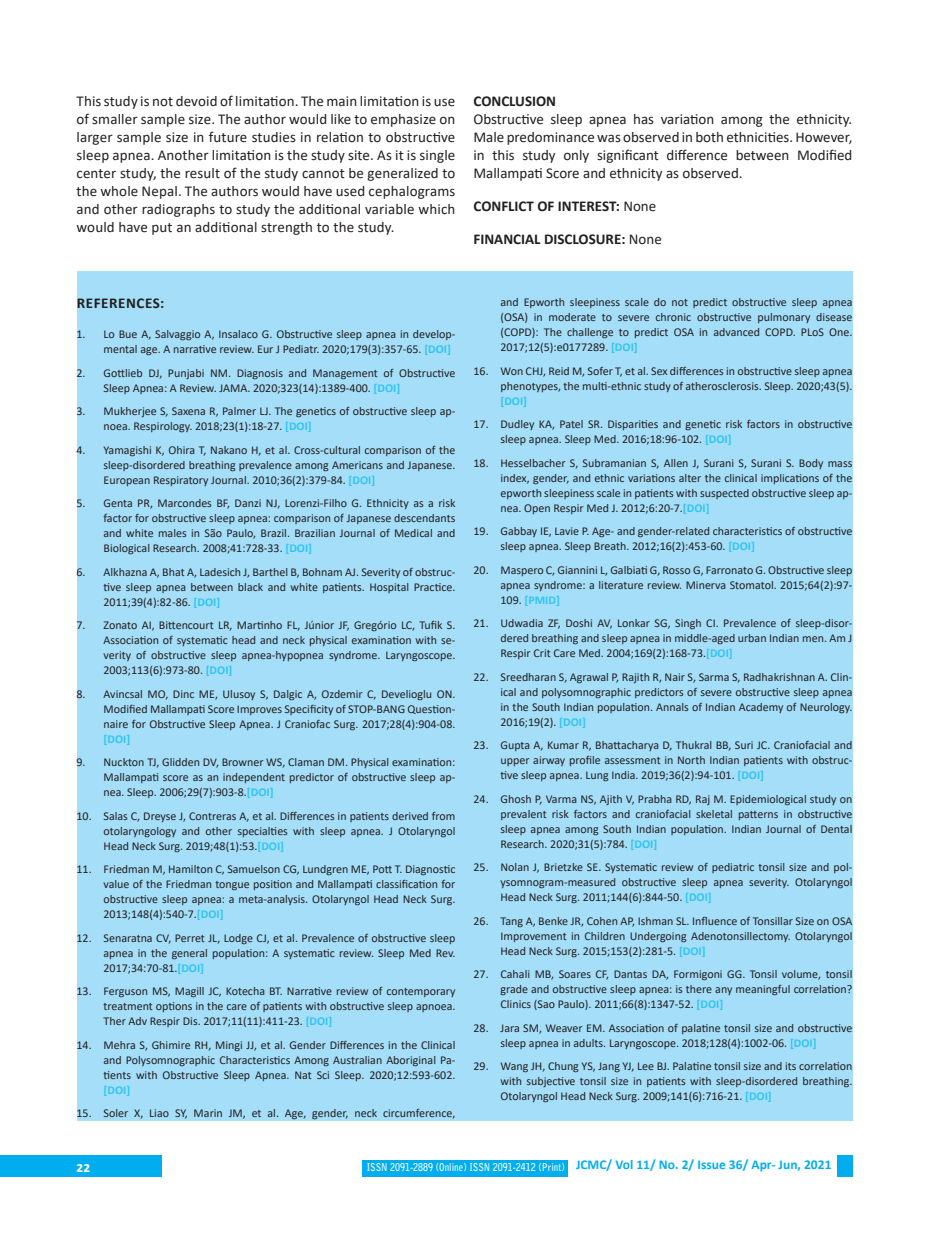
<style>
.page{position:relative;width:929px;height:1253px;background:#fff}
.page>*{position:absolute;margin:0;border:0;box-sizing:border-box;transform-origin:0 0}
.Body_Text_Indent{font:15px/18px "Calibri";color:#231f20;text-align:justify}
.Body_Text_Indent-2{font:700 15px "Calibri";color:#231f20}
.Body_Text_Indent-3{font:700 15px "Calibri";letter-spacing:.04em;color:#231f20}
.t1{font:700 15px "Calibri";color:#fff}
.t2{font:12px/15px "Calibri";color:#231f20;text-align:justify}
.t3{font:700 10.8px "Bell Gothic Std";color:#fff;scale:.83 1}
.s1{font-weight:400}
.s2{font-weight:700;color:#30c5f3}
</style>
<div class="page">
<div style="left:837px;top:1155px;width:15px;height:21px;background:#00aeef"></div>
<div style="left:0;top:1155px;width:162px;height:21px;background:#00aeef"></div>
<div style="left:362px;top:1160px;width:205px;height:16px;background:#00aeef"></div>
<div style="left:77px;top:271px;width:775px;height:850px;background:#a4def8"></div>
<p class="Body_Text_Indent" style="left:77px;top:91px;width:380px">This study is not devoid of limitation. The main limitation is use of smaller sample size. The author would like to emphasize on larger sample size in future studies in relation to obstructive sleep apnea. Another limitation is the study site. As it is single center study, the result of the study cannot be generalized to the whole Nepal. The authors would have used cephalograms and other radiographs to study the additional variable which would have put an additional strength to the study.</p>
<p class="Body_Text_Indent-2" style="left:473px;top:90px;width:84px">CONCLUSION</p>
<p class="Body_Text_Indent" style="left:473px;top:109px;width:380px">Obstructive sleep apnea has variation among the ethnicity.<br>Male predominance was observed in both ethnicities. However, in this study only significant difference between Modified Mallampati Score and ethnicity as observed.</p>
<p class="Body_Text_Indent-2" style="left:473px;top:195px;width:184px">CONFLICT OF INTEREST: <span class="s1">None</span></p>
<p class="Body_Text_Indent-2" style="left:473px;top:228px;width:190px">FINANCIAL DISCLOSURE: <span class="s1">None</span></p>
<p class="Body_Text_Indent-3" style="left:77px;top:293px;width:89px">REFERENCES:</p>
<p class="t2" style="left:104px;top:326px;width:353px;text-indent:-27px">1. Lo Bue A, Salvaggio A, Insalaco G. Obstructive sleep apnea in develop&shy;mental age. A narrative review. Eur J Pediatr. 2020;179(3):357-65. <span class="s2">[DOI]</span></p>
<p class="t2" style="left:104px;top:365px;width:353px;text-indent:-27px">2. Gottlieb DJ, Punjabi NM. Diagnosis and Management of Obstructive<br>Sleep Apnea: A Review. JAMA. 2020;323(14):1389-400. <span class="s2">[DOI]</span></p>
<p class="t2" style="left:104px;top:403px;width:353px;text-indent:-27px">3. Mukherjee S, Saxena R, Palmer LJ. The genetics of obstructive sleep ap&shy;noea. Respirology. 2018;23(1):18-27. <span class="s2">[DOI]</span></p>
<p class="t2" style="left:104px;top:442px;width:353px;text-indent:-27px">4. Yamagishi K, Ohira T, Nakano H, et al. Cross-cultural comparison of the sleep-disordered breathing prevalence among Americans and Japanese.<br>European Respiratory Journal. 2010;36(2):379-84. <span class="s2">[DOI]</span></p>
<p class="t2" style="left:104px;top:495px;width:353px;text-indent:-27px">5. Genta PR, Marcondes BF, Danzi NJ, Lorenzi-Filho G. Ethnicity as a risk factor for obstructive sleep apnea: comparison of Japanese descendants and white males in São Paulo, Brazil. Brazilian Journal of Medical and Biological Research. 2008;41:728-33. <span class="s2">[DOI]</span></p>
<p class="t2" style="left:104px;top:564px;width:353px;text-indent:-27px">6. Alkhazna A, Bhat A, Ladesich J, Barthel B, Bohnam AJ. Severity of obstruc&shy;tive sleep apnea between black and white patients. Hospital Practice.<br>2011;39(4):82-86. <span class="s2">[DOI]</span></p>
<p class="t2" style="left:104px;top:617px;width:353px;text-indent:-27px">7. Zonato AI, Bittencourt LR, Martinho FL, Júnior JF, Gregório LC, Tufik S.<br>Association of systematic head and neck physical examination with se&shy;verity of obstructive sleep apnea-hypopnea syndrome. Laryngoscope.<br>2003;113(6):973-80. <span class="s2">[DOI]</span></p>
<p class="t2" style="left:104px;top:686px;width:353px;text-indent:-27px">8. Avincsal MO, Dinc ME, Ulusoy S, Dalgic A, Ozdemir C, Develioglu ON.<br>Modified Mallampati Score Improves Specificity of STOP-BANG Question&shy;naire for Obstructive Sleep Apnea. J Craniofac Surg. 2017;28(4):904-08. <span class="s2">[DOI]</span></p>
<p class="t2" style="left:104px;top:754px;width:353px;text-indent:-27px">9. Nuckton TJ, Glidden DV, Browner WS, Claman DM. Physical examination:<br>Mallampati score as an independent predictor of obstructive sleep ap&shy;nea. Sleep. 2006;29(7):903-8.<span class="s2">[DOI]</span></p>
<p class="t2" style="left:104px;top:808px;width:353px;text-indent:-27px">10. Salas C, Dreyse J, Contreras A, et al. Differences in patients derived from otolaryngology and other specialties with sleep apnea. J Otolaryngol Head Neck Surg. 2019;48(1):53.<span class="s2">[DOI]</span></p>
<p class="t2" style="left:104px;top:861px;width:353px;text-indent:-27px">11. Friedman M, Hamilton C, Samuelson CG, Lundgren ME, Pott T. Diagnostic value of the Friedman tongue position and Mallampati classification for obstructive sleep apnea: a meta-analysis. Otolaryngol Head Neck Surg.<br>2013;148(4):540-7.<span class="s2">[DOI]</span></p>
<p class="t2" style="left:104px;top:930px;width:353px;text-indent:-27px">12. Senaratna CV, Perret JL, Lodge CJ, et al. Prevalence of obstructive sleep apnea in the general population: A systematic review. Sleep Med Rev.<br>2017;34:70-81.<span class="s2">[DOI]</span></p>
<p class="t2" style="left:104px;top:983px;width:353px;text-indent:-27px">13. Ferguson MS, Magill JC, Kotecha BT. Narrative review of contemporary treatment options in the care of patients with obstructive sleep apnoea.<br>Ther Adv Respir Dis. 2017;11(11):411-23. <span class="s2">[DOI]</span></p>
<p class="t2" style="left:104px;top:1037px;width:353px;text-indent:-27px">14. Mehra S, Ghimire RH, Mingi JJ, et al. Gender Differences in the Clinical and Polysomnographic Characteristics Among Australian Aboriginal Pa&shy;tients with Obstructive Sleep Apnea. Nat Sci Sleep. 2020;12:593-602. <span class="s2">[DOI]</span></p>
<p class="t2" style="left:77px;top:1105px;width:380px">15. Soler X, Liao SY, Marin JM, et al. Age, gender, neck circumference,</p>
<p class="t2" style="left:500px;top:294px;width:353px">and Epworth sleepiness scale do not predict obstructive sleep apnea (OSA) in moderate to severe chronic obstructive pulmonary disease (COPD): The challenge to predict OSA in advanced COPD. PLoS One.<br>2017;12(5):e0177289. <span class="s2">[DOI]</span></p>
<p class="t2" style="left:500px;top:363px;width:353px;text-indent:-27px">16. Won CHJ, Reid M, Sofer T, et al. Sex differences in obstructive sleep apnea phenotypes, the multi-ethnic study of atherosclerosis. Sleep. 2020;43(5). <span class="s2">[DOI]</span></p>
<p class="t2" style="left:500px;top:416px;width:353px;text-indent:-27px">17. Dudley KA, Patel SR. Disparities and genetic risk factors in obstructive sleep apnea. Sleep Med. 2016;18:96-102. <span class="s2">[DOI]</span></p>
<p class="t2" style="left:500px;top:455px;width:353px;text-indent:-27px">18. Hesselbacher S, Subramanian S, Allen J, Surani S, Surani S. Body mass index, gender, and ethnic variations alter the clinical implications of the epworth sleepiness scale in patients with suspected obstructive sleep ap&shy;nea. Open Respir Med J. 2012;6:20-7.<span class="s2">[DOI]</span></p>
<p class="t2" style="left:500px;top:523px;width:353px;text-indent:-27px">19. Gabbay IE, Lavie P. Age- and gender-related characteristics of obstructive sleep apnea. Sleep Breath. 2012;16(2):453-60. <span class="s2">[DOI]</span></p>
<p class="t2" style="left:500px;top:562px;width:353px;text-indent:-27px">20. Maspero C, Giannini L, Galbiati G, Rosso G, Farronato G. Obstructive sleep apnea syndrome: a literature review. Minerva Stomatol. 2015;64(2):97- 109. <span class="s2">[PMID]</span></p>
<p class="t2" style="left:500px;top:615px;width:353px;text-indent:-27px">21. Udwadia ZF, Doshi AV, Lonkar SG, Singh CI. Prevalence of sleep-disor&shy;dered breathing and sleep apnea in middle-aged urban Indian men. Am J Respir Crit Care Med. 2004;169(2):168-73.<span class="s2">[DOI]</span></p>
<p class="t2" style="left:500px;top:669px;width:353px;text-indent:-27px">22. Sreedharan S, Agrawal P, Rajith R, Nair S, Sarma S, Radhakrishnan A. Clin&shy;ical and polysomnographic predictors of severe obstructive sleep apnea in the South Indian population. Annals of Indian Academy of Neurology.<br>2016;19(2). <span class="s2">[DOI]</span></p>
<p class="t2" style="left:500px;top:737px;width:353px;text-indent:-27px">23. Gupta A, Kumar R, Bhattacharya D, Thukral BB, Suri JC. Craniofacial and upper airway profile assessment in North Indian patients with obstruc&shy;tive sleep apnea. Lung India. 2019;36(2):94-101. <span class="s2">[DOI]</span></p>
<p class="t2" style="left:500px;top:791px;width:353px;text-indent:-27px">24. Ghosh P, Varma NS, Ajith V, Prabha RD, Raj M. Epidemiological study on prevalent risk factors and craniofacial skeletal patterns in obstructive sleep apnea among South Indian population. Indian Journal of Dental Research. 2020;31(5):784. <span class="s2">[DOI]</span></p>
<p class="t2" style="left:500px;top:859px;width:353px;text-indent:-27px">25. Nolan J, Brietzke SE. Systematic review of pediatric tonsil size and pol&shy;ysomnogram-measured obstructive sleep apnea severity. Otolaryngol Head Neck Surg. 2011;144(6):844-50. <span class="s2">[DOI]</span></p>
<p class="t2" style="left:500px;top:913px;width:353px;text-indent:-27px">26. Tang A, Benke JR, Cohen AP, Ishman SL. Influence of Tonsillar Size on OSA Improvement in Children Undergoing Adenotonsillectomy. Otolaryngol Head Neck Surg. 2015;153(2):281-5. <span class="s2">[DOI]</span></p>
<p class="t2" style="left:500px;top:966px;width:353px;text-indent:-27px">27. Cahali MB, Soares CF, Dantas DA, Formigoni GG. Tonsil volume, tonsil grade and obstructive sleep apnea: is there any meaningful correlation?<br>Clinics (Sao Paulo). 2011;66(8):1347-52. <span class="s2">[DOI]</span></p>
<p class="t2" style="left:500px;top:1020px;width:353px;text-indent:-27px">28. Jara SM, Weaver EM. Association of palatine tonsil size and obstructive sleep apnea in adults. Laryngoscope. 2018;128(4):1002-06. <span class="s2">[DOI]</span></p>
<p class="t2" style="left:500px;top:1058px;width:353px;text-indent:-27px">29. Wang JH, Chung YS, Jang YJ, Lee BJ. Palatine tonsil size and its correlation with subjective tonsil size in patients with sleep-disordered breathing.<br>Otolaryngol Head Neck Surg. 2009;141(6):716-21. <span class="s2">[DOI]</span></p>
<p class="t1" style="left:77px;top:1156px;width:15px">22</p>
<p class="t3" style="left:367px;top:1161px;width:561px">ISSN 2091-2889 (Online) ISSN 2091-2412 (Print) <sup>JCMC/</sup> <sup>Vol</sup> <sup>11/</sup> <sup>No.</sup> <sup>2/</sup> <sup>Issue</sup> <sup>36/</sup> <sup>Apr-</sup> <sup>Jun,</sup> <sup>2021</sup></p>
</div>
